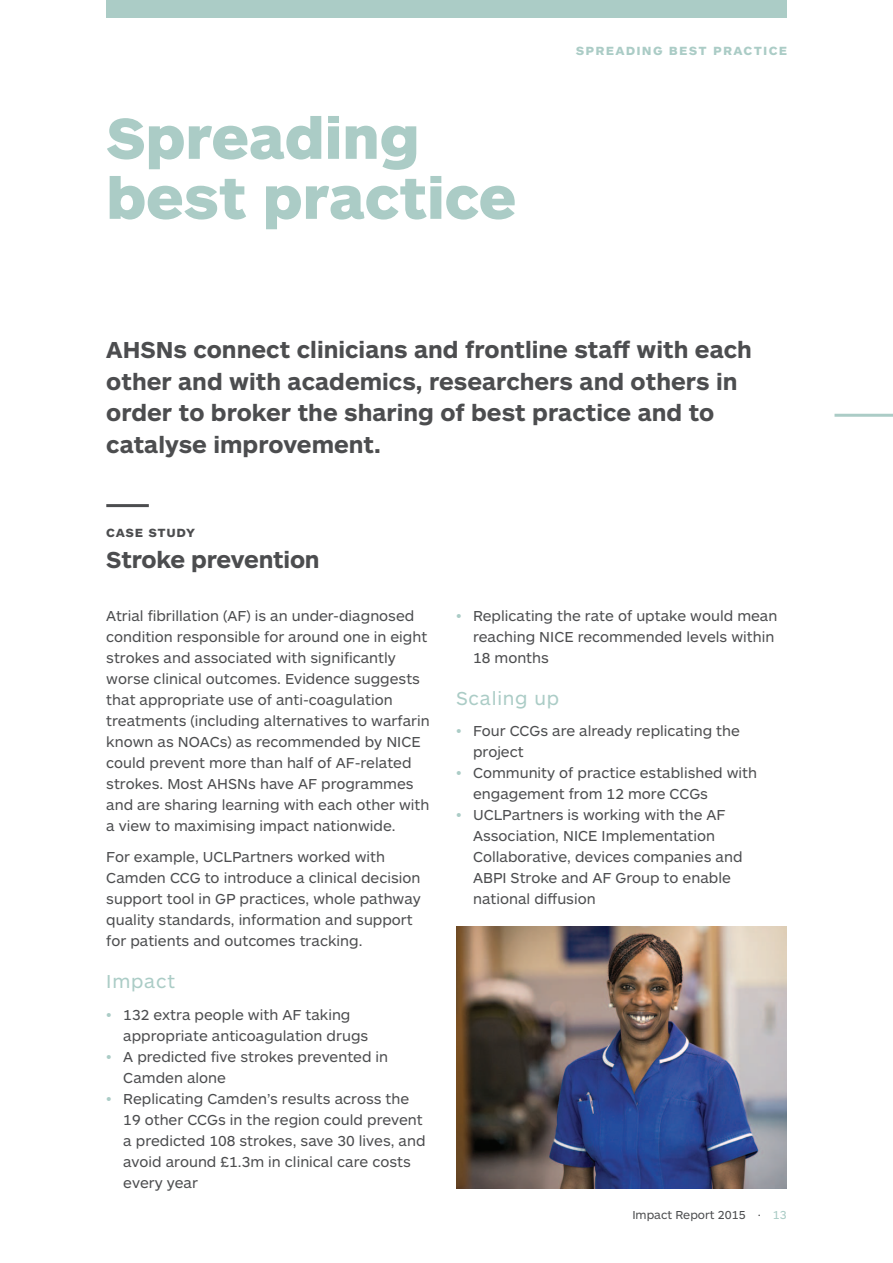
<style>
.page{position:relative;width:893px;height:1263px;background:#fff}
.page>*{position:absolute;margin:0;border:0;box-sizing:border-box;transform-origin:0 0}
.t1{font:900 60px/60px "ARS Maquette Pro";color:#abccc6}
.t2{font:700 24px/31.5px "ARS Maquette Pro";color:#4c4d4f}
.t3{font:19.5px "ARS Maquette Pro";letter-spacing:.04em;color:#abccc6}
.t4{font:15px/21px "ARS Maquette Pro";color:#4c4d4f}
.t5{font:700 15px "ARS Maquette Pro";letter-spacing:.08em;color:#abccc6}
.t6{font:700 15px "ARS Maquette Pro";letter-spacing:.04em;color:#4c4d4f}
.t7{font:12px "ARS Maquette Pro";color:#4c4d4f}
.s1{color:#abccc6}
</style>
<div class="page">
<hr style="left:106px;top:504px;width:43px;height:3px;background:#4c4d4f">
<img style="left:456px;top:926px;width:331px;height:262px">
<hr style="left:834px;top:414px;width:59px;height:3px;background:#abccc6">
<div style="left:106px;top:0;width:681px;height:17px;background:#abccc6"></div>
<h1 class="t1" style="left:106px;top:105px;width:411px">Spreading best practice</h1>
<p class="t5" style="left:576px;top:40px;width:213px">spreading best practice</p>
<h2 class="t2" style="left:106px;top:333px;width:647px">AHSNs connect clinicians and frontline staff with each other and with academics, researchers and others in order to broker the sharing of best practice and to catalyse improvement.</h2>
<p class="t6" style="left:106px;top:522px;width:90px">case study</p>
<h2 class="t2" style="left:106px;top:543px;width:215px">Stroke prevention</h2>
<p class="t4" style="left:106px;top:604px;width:325px">Atrial fibrillation (AF) is an under-diagnosed condition responsible for around one in eight strokes and associated with significantly worse clinical outcomes. Evidence suggests that appropriate use of anti-coagulation treatments (including alternatives to warfarin known as NOACs) as recommended by NICE could prevent more than half of AF-related strokes. Most AHSNs have AF programmes and are sharing learning with each other with a view to maximising impact nationwide.</p>
<p class="t4" style="left:106px;top:846px;width:316px">For example, UCLPartners worked with Camden CCG to introduce a clinical decision support tool in GP practices, whole pathway quality standards, information and support for patients and outcomes tracking.</p>
<h3 class="t3" style="left:106px;top:969px;width:70px">Impact</h3>
<p class="t4" style="left:123px;top:1003px;width:246px;text-indent:-17px"><span class="s1">•</span> 132 extra people with AF taking appropriate anticoagulation drugs</p>
<p class="t4" style="left:123px;top:1045px;width:266px;text-indent:-17px"><span class="s1">•</span> A predicted five strokes prevented in<br>Camden alone</p>
<p class="t4" style="left:123px;top:1087px;width:304px;text-indent:-17px"><span class="s1">•</span> Replicating Camden’s results across the 19 other CCGs in the region could prevent a predicted 108 strokes, save 30 lives, and avoid around £1.3m in clinical care costs every year</p>
<p class="t4" style="left:473px;top:604px;width:306px;text-indent:-17px"><span class="s1">•</span> Replicating the rate of uptake would mean reaching NICE recommended levels within<br>18 months</p>
<h3 class="t3" style="left:456px;top:685px;width:105px">Scaling up</h3>
<p class="t4" style="left:473px;top:720px;width:268px;text-indent:-17px"><span class="s1">•</span> Four CCGs are already replicating the project</p>
<p class="t4" style="left:473px;top:762px;width:286px;text-indent:-17px"><span class="s1">•</span> Community of practice established with engagement from 12 more CCGs</p>
<p class="t4" style="left:473px;top:804px;width:271px;text-indent:-17px"><span class="s1">•</span> UCLPartners is working with the AF<br>Association, NICE Implementation<br>Collaborative, devices companies and<br>ABPI Stroke and AF Group to enable national diffusion</p>
<p class="t7" style="left:632px;top:1207px;width:156px">Impact Report 2015 · <span class="s1">13</span></p>
</div>
